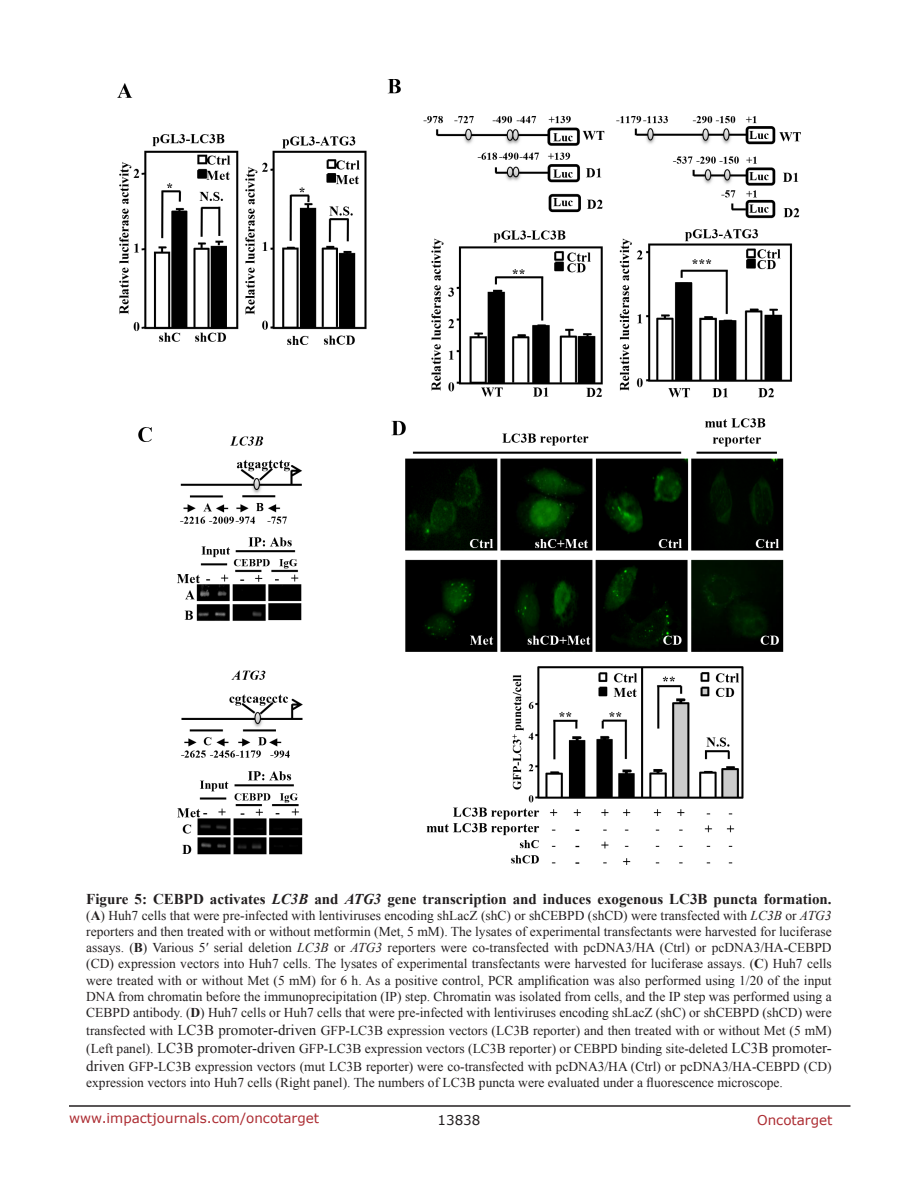
<style>
.page{position:relative;width:918px;height:1188px;background:#fff}
.page>*{position:absolute;margin:0;border:0;box-sizing:border-box;transform-origin:0 0}
.FigureText{font:700 15px "Times New Roman";color:#231f20}
.FigureText-2{font:13.5px/16.2px "Times New Roman";color:#231f20;text-align:justify}
.t1{font:13.5px "Verdana";color:#ac2b31}
.t2{font:13.5px "Verdana";color:#231f20}
.s1{font-style:italic}
.s2{font-weight:700}
.s3{font-size:15px}
</style>
<div class="page">
<hr style="left:69px;top:1105px;width:781px;height:2px;background:#231f20">
<img style="left:118px;top:79px;width:682px;height:785px">
<p class="FigureText" style="left:86px;top:888px;width:747px">Figure 5: CEBPD activates <span class="s1">LC3B</span> and <span class="s1">ATG3</span> gene transcription and induces exogenous LC3B puncta formation.</p>
<p class="FigureText-2" style="left:86px;top:907px;width:747px">(<span class="s2">A</span>) Huh7 cells that were pre-infected with lentiviruses encoding shLacZ (shC) or shCEBPD (shCD) were transfected with <span class="s1">LC3B</span> or <span class="s1">ATG3 </span>reporters and then treated with or without metformin (Met, 5 mM). The lysates of experimental transfectants were harvested for luciferase assays. (<span class="s2">B</span>) Various 5′ serial deletion <span class="s1">LC3B</span> or <span class="s1">ATG3</span> reporters were co-transfected with pcDNA3/HA (Ctrl) or pcDNA3/HA-CEBPD (CD) expression vectors into Huh7 cells. The lysates of experimental transfectants were harvested for luciferase assays. (<span class="s2">C</span>) Huh7 cells were treated with or without Met (5 mM) for 6 h. As a positive control, PCR amplification was also performed using 1/20 of the input DNA from chromatin before the immunoprecipitation (IP) step. Chromatin was isolated from cells, and the IP step was performed using a CEBPD antibody. (<span class="s2">D</span>) Huh7 cells or Huh7 cells that were pre-infected with lentiviruses encoding shLacZ (shC) or shCEBPD (shCD) were</p>
<p class="FigureText-2" style="left:86px;top:1021px;width:747px;line-height:18px">transfected with <span class="s3">LC3B promoter-driven</span> GFP-LC3B expression vectors (LC3B reporter) and then treated with or without Met (5 mM) (Left panel). <span class="s3">LC3B promoter-driven</span> GFP-LC3B expression vectors (LC3B reporter) or CEBPD binding site-deleted <span class="s3">LC3B promoter&shy;driven</span> GFP-LC3B expression vectors (mut LC3B reporter) were co-transfected with pcDNA3/HA (Ctrl) or pcDNA3/HA-CEBPD (CD)</p>
<p class="FigureText-2" style="left:86px;top:1074px;width:698px">expression vectors into Huh7 cells (Right panel). The numbers of LC3B puncta were evaluated under a fluorescence microscope.</p>
<p class="t1" style="left:69px;top:1109px;width:252px">www.impactjournals.com/oncotarget</p>
<p class="t2" style="left:438px;top:1111px;width:44px">13838</p>
<p class="t1" style="left:757px;top:1111px;width:77px">Oncotarget</p>
</div>
